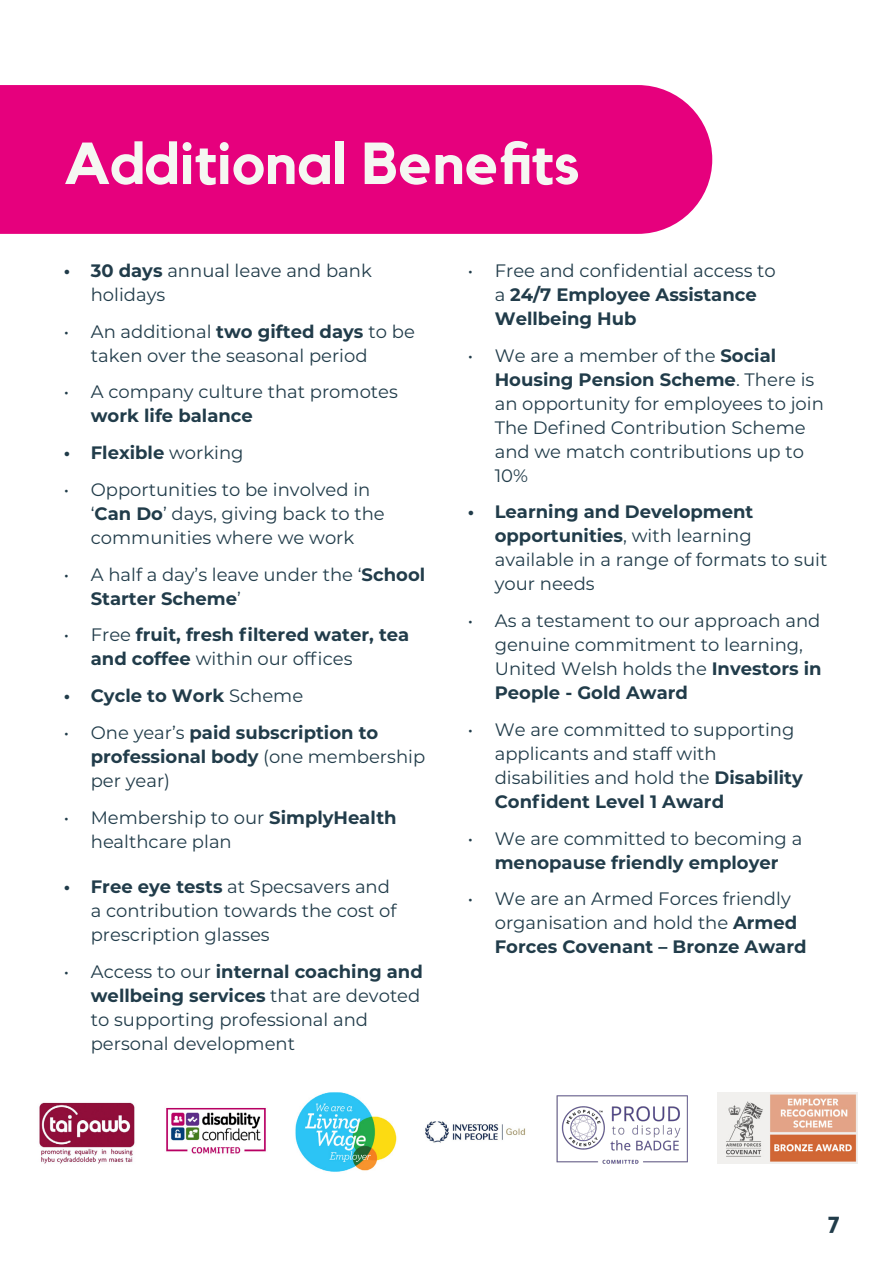
<style>
.page{position:relative;width:893px;height:1263px;background:#fff}
.page>*{position:absolute;margin:0;border:0;box-sizing:border-box;transform-origin:0 0}
.t1{font:700 58.5px "Kollektif";color:#f5f7f2}
.t2{font:700 22.5px "Kollektif";color:#213c4a}
.t3{font:18px/24px "Montserrat";color:#213c4a}
.t4{font:700 18px/24px "Montserrat";color:#213c4a}
.s1{font-weight:700}
.s2{font-weight:400}
</style>
<div class="page">
<div style="left:0;top:85px;width:712px;height:149px;background:#e6007d"></div>
<img style="left:166px;top:1107px;width:100px;height:47px">
<img style="left:425px;top:1121px;width:101px;height:22px">
<img style="left:295px;top:1092px;width:102px;height:80px">
<img style="left:39px;top:1102px;width:96px;height:62px">
<img style="left:556px;top:1095px;width:132px;height:69px">
<img style="left:718px;top:1093px;width:140px;height:70px">
<h1 class="t1" style="left:64px;top:129px;width:517px">Additional Benefits</h1>
<p class="t3" style="left:91px;top:258px;width:283px;text-indent:-27px"><span class="s1">• 30 days</span> annual leave and bank holidays</p>
<p class="t3" style="left:91px;top:319px;width:326px;text-indent:-27px">• An additional <span class="s1">two gifted days</span> to be taken over the seasonal period</p>
<p class="t3" style="left:64px;top:379px;width:336px">• A company culture that promotes</p>
<p class="t4" style="left:91px;top:403px;width:164px">work life balance</p>
<p class="t4" style="left:64px;top:440px;width:181px">• Flexible <span class="s2">working</span></p>
<p class="t3" style="left:91px;top:477px;width:295px;text-indent:-27px">• Opportunities to be involved in ‘<span class="s1">Can Do</span>’ days, giving back to the communities where we work</p>
<p class="t3" style="left:91px;top:562px;width:336px;text-indent:-27px">• A half a day’s leave under the ‘<span class="s1">School<br>Starter Scheme</span>’</p>
<p class="t4" style="left:91px;top:622px;width:320px;text-indent:-27px"><span class="s2">• Free</span> fruit, fresh filtered water, tea and coffee <span class="s2">within our offices</span></p>
<p class="t4" style="left:64px;top:683px;width:241px">• Cycle to Work <span class="s2">Scheme</span></p>
<p class="t4" style="left:91px;top:720px;width:336px;text-indent:-27px"><span class="s2">• One year’s</span> paid subscription to professional body <span class="s2">(one membership per year)</span></p>
<p class="t3" style="left:91px;top:805px;width:307px;text-indent:-27px">• Membership to our <span class="s1">SimplyHealth </span>healthcare plan</p>
<p class="t3" style="left:91px;top:874px;width:307px;text-indent:-27px"><span class="s1">• Free eye tests</span> at Specsavers and a contribution towards the cost of prescription glasses</p>
<p class="t3" style="left:91px;top:959px;width:334px;text-indent:-27px">• Access to our <span class="s1">internal coaching and wellbeing services</span> that are devoted to supporting professional and personal development</p>
<p class="t4" style="left:495px;top:258px;width:283px;text-indent:-27px"><span class="s2">• Free and confidential access to a</span> 24/7 Employee Assistance<br>Wellbeing Hub</p>
<p class="t3" style="left:495px;top:343px;width:331px;text-indent:-27px">• We are a member of the <span class="s1">Social<br>Housing Pension Scheme</span>. There is an opportunity for employees to join<br>The Defined Contribution Scheme and we match contributions up to<br>10%</p>
<p class="t3" style="left:495px;top:499px;width:334px;text-indent:-27px"><span class="s1">• Learning and Development opportunities</span>, with learning available in a range of formats to suit your needs</p>
<p class="t3" style="left:495px;top:608px;width:328px;text-indent:-27px">• As a testament to our approach and genuine commitment to learning,<br>United Welsh holds the <span class="s1">Investors in<br>People - Gold Award</span></p>
<p class="t3" style="left:495px;top:717px;width:309px;text-indent:-27px">• We are committed to supporting applicants and staff with disabilities and hold the <span class="s1">Disability<br>Confident Level 1 Award</span></p>
<p class="t3" style="left:468px;top:825px;width:336px">• We are committed to becoming a</p>
<p class="t4" style="left:495px;top:849px;width:285px">menopause friendly employer</p>
<p class="t3" style="left:495px;top:886px;width:313px;text-indent:-27px">• We are an Armed Forces friendly organisation and hold the <span class="s1">Armed<br>Forces Covenant – Bronze Award</span></p>
<p class="t2" style="left:828px;top:1207px;width:13px">7</p>
</div>
